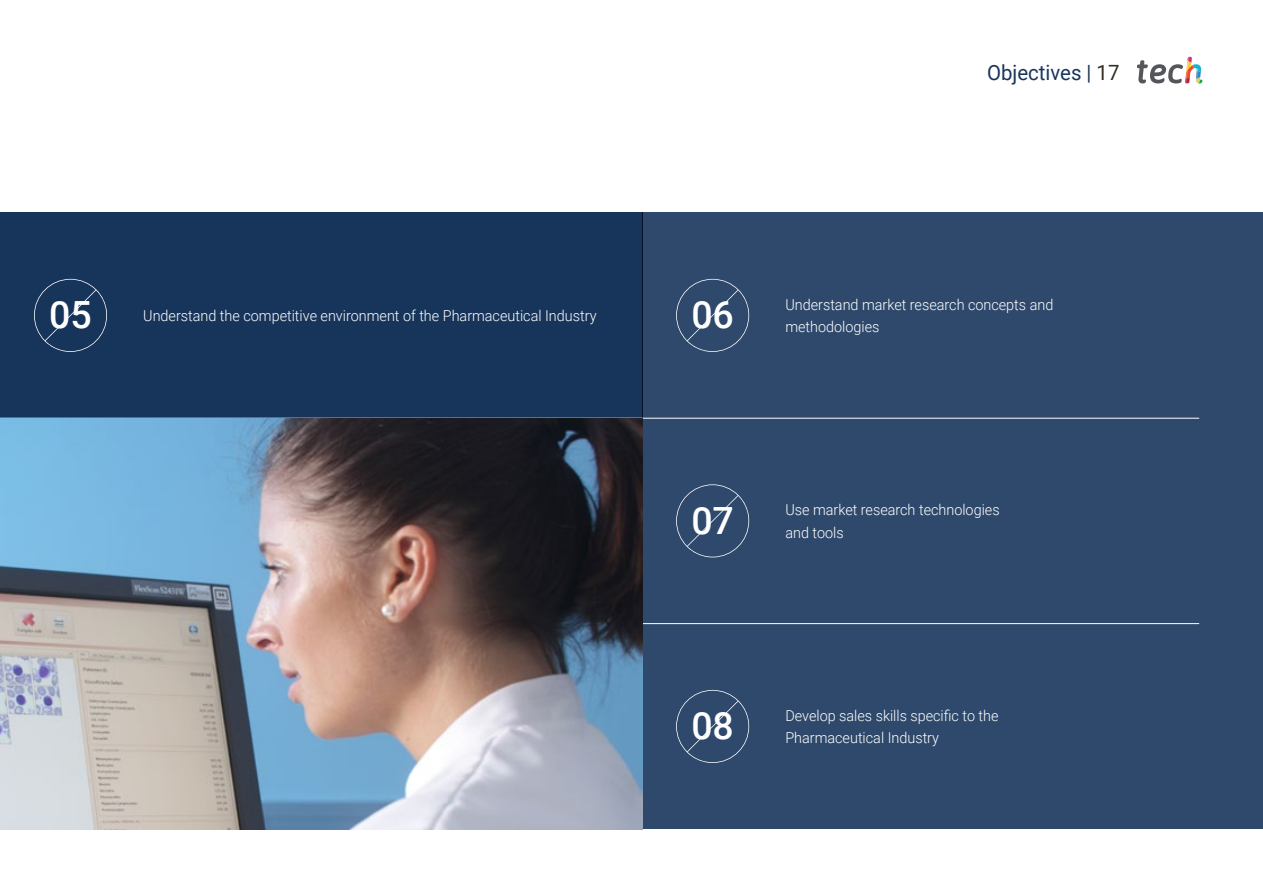
<style>
.page{position:relative;width:1263px;height:893px;background:#fff}
.page>*{position:absolute;margin:0;border:0;box-sizing:border-box;transform-origin:0 0}
.t1{font:500 37.5px "Roboto";color:#fff}
.t2{font:21px "Roboto";color:#1a355c}
.t3{font:300 15px/22.5px "Roboto";color:#fff;scale:.96 1}
.s1{color:#312e20}
</style>
<div class="page">
<svg style="left:1137px;top:57px;width:65px;height:27px"></svg>
<div style="left:0;top:213px;width:642px;height:616px;background:#17355b"></div>
<div style="left:642px;top:213px;width:621px;height:616px;background:#2e496b"></div>
<svg style="left:676px;top:279px;width:73px;height:73px"></svg>
<svg style="left:676px;top:484px;width:73px;height:73px"></svg>
<svg style="left:34px;top:279px;width:73px;height:73px"></svg>
<svg style="left:676px;top:690px;width:73px;height:73px"></svg>
<hr style="left:0;top:418px;width:1199px;height:1px;background:#fff">
<hr style="left:0;top:623px;width:1199px;height:1px;background:#fff">
<img style="left:0;top:418px;width:642px;height:411px">
<h2 class="t2" style="left:987px;top:57px;width:134px">Objectives | <span class="s1">17</span></h2>
<h1 class="t1" style="left:49px;top:288px;width:44px">05</h1>
<p class="t3" style="left:143px;top:304px;width:474px">Understand the competitive environment of the Pharmaceutical Industry</p>
<h1 class="t1" style="left:691px;top:288px;width:44px">06</h1>
<p class="t3" style="left:785px;top:293px;width:281px">Understand market research concepts and methodologies</p>
<h1 class="t1" style="left:691px;top:494px;width:44px">07</h1>
<p class="t3" style="left:785px;top:498px;width:225px">Use market research technologies and tools</p>
<h1 class="t1" style="left:691px;top:699px;width:44px">08</h1>
<p class="t3" style="left:785px;top:704px;width:223px">Develop sales skills specific to the</p>
<p class="t3" style="left:785px;top:726px;width:162px">Pharmaceutical Industry</p>
</div>
